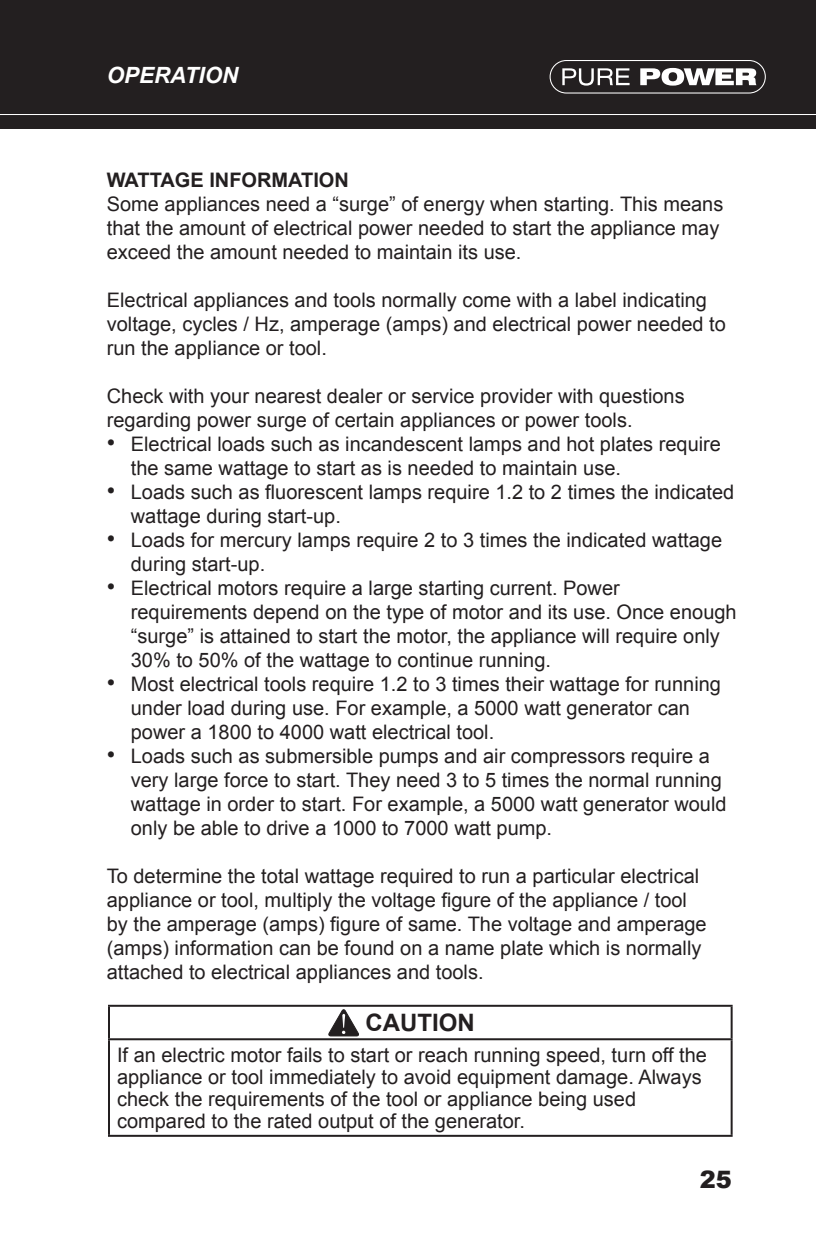
<style>
.page{position:relative;width:816px;height:1248px;background:#fff}
.page>*{position:absolute;margin:0;border:0;box-sizing:border-box;transform-origin:0 0}
.t1{font:700 24px "Arial";color:#231f20}
.t2{font:900 24px "Arial";color:#231f20}
.t3{font:italic 700 22.4px "Arial";color:#fff}
.t4{font:20px/24px "Arial";color:#231f20}
.t5{font:700 20px "Arial";color:#231f20}
.s1{font-size:24px}
</style>
<div class="page">
<div style="left:0;top:0;width:816px;height:128px;background:#231f20"></div>
<hr style="left:0;top:114px;width:816px;height:1px;background:#fff">
<svg style="left:640px;top:68px;width:116px;height:18px"></svg>
<svg style="left:562px;top:68px;width:68px;height:18px"></svg>
<div style="left:550px;top:60px;width:216px;height:34px;border:1px solid #fff;border-radius:16px"></div>
<hr style="left:108px;top:1040px;width:2px;height:95px;background:#231f20">
<hr style="left:731px;top:1040px;width:2px;height:95px;background:#231f20">
<hr style="left:108px;top:1135px;width:625px;height:2px;background:#231f20">
<hr style="left:108px;top:1005px;width:625px;height:2px;background:#231f20">
<hr style="left:108px;top:1007px;width:2px;height:31px;background:#231f20">
<hr style="left:731px;top:1007px;width:2px;height:31px;background:#231f20">
<hr style="left:108px;top:1038px;width:625px;height:2px;background:#231f20">
<svg style="left:328px;top:1009px;width:31px;height:27px"></svg>
<p class="t3" style="left:107px;top:61px;width:133px">OPERATION</p>
<p class="t5" style="left:107px;top:167px;width:244px">WATTAGE INFORMATION</p>
<p class="t4" style="left:107px;top:192px;width:618px">Some appliances need a “surge” of energy when starting. This means that the amount of electrical power needed to start the appliance may exceed the amount needed to maintain its use.</p>
<p class="t4" style="left:107px;top:288px;width:621px">Electrical appliances and tools normally come with a label indicating voltage, cycles / Hz, amperage (amps) and electrical power needed to run the appliance or tool.</p>
<p class="t4" style="left:107px;top:384px;width:579px">Check with your nearest dealer or service provider with questions regarding power surge of certain appliances or power tools.</p>
<p class="t4" style="left:131px;top:432px;width:592px;text-indent:-24px"><span class="s1">•</span> Electrical loads such as incandescent lamps and hot plates require the same wattage to start as is needed to maintain use.</p>
<p class="t4" style="left:131px;top:480px;width:605px;text-indent:-24px"><span class="s1">•</span> Loads such as fluorescent lamps require 1.2 to 2 times the indicated wattage during start-up.</p>
<p class="t4" style="left:131px;top:528px;width:593px;text-indent:-24px"><span class="s1">•</span> Loads for mercury lamps require 2 to 3 times the indicated wattage during start-up.</p>
<p class="t4" style="left:131px;top:576px;width:607px;text-indent:-24px"><span class="s1">•</span> Electrical motors require a large starting current. Power requirements depend on the type of motor and its use. Once enough “surge” is attained to start the motor, the appliance will require only 30% to 50% of the wattage to continue running.</p>
<p class="t4" style="left:131px;top:672px;width:592px;text-indent:-24px"><span class="s1">•</span> Most electrical tools require 1.2 to 3 times their wattage for running under load during use. For example, a 5000 watt generator can power a 1800 to 4000 watt electrical tool.</p>
<p class="t4" style="left:131px;top:744px;width:597px;text-indent:-24px"><span class="s1">•</span> Loads such as submersible pumps and air compressors require a very large force to start. They need 3 to 5 times the normal running wattage in order to start. For example, a 5000 watt generator would only be able to drive a 1000 to 7000 watt pump.</p>
<p class="t4" style="left:107px;top:864px;width:601px">To determine the total wattage required to run a particular electrical appliance or tool, multiply the voltage figure of the appliance / tool by the amperage (amps) figure of same. The voltage and amperage (amps) information can be found on a name plate which is normally attached to electrical appliances and tools.</p>
<p class="t1" style="left:366px;top:1007px;width:111px">CAUTION</p>
<p class="t4" style="left:117px;top:1043px;width:591px">If an electric motor fails to start or reach running speed, turn off the</p>
<p class="t4" style="left:117px;top:1066px;width:586px;line-height:22px">appliance or tool immediately to avoid equipment damage. Always check the requirements of the tool or appliance being used compared to the rated output of the generator.</p>
<p class="t2" style="left:700px;top:1162px;width:34px">25</p>
</div>
